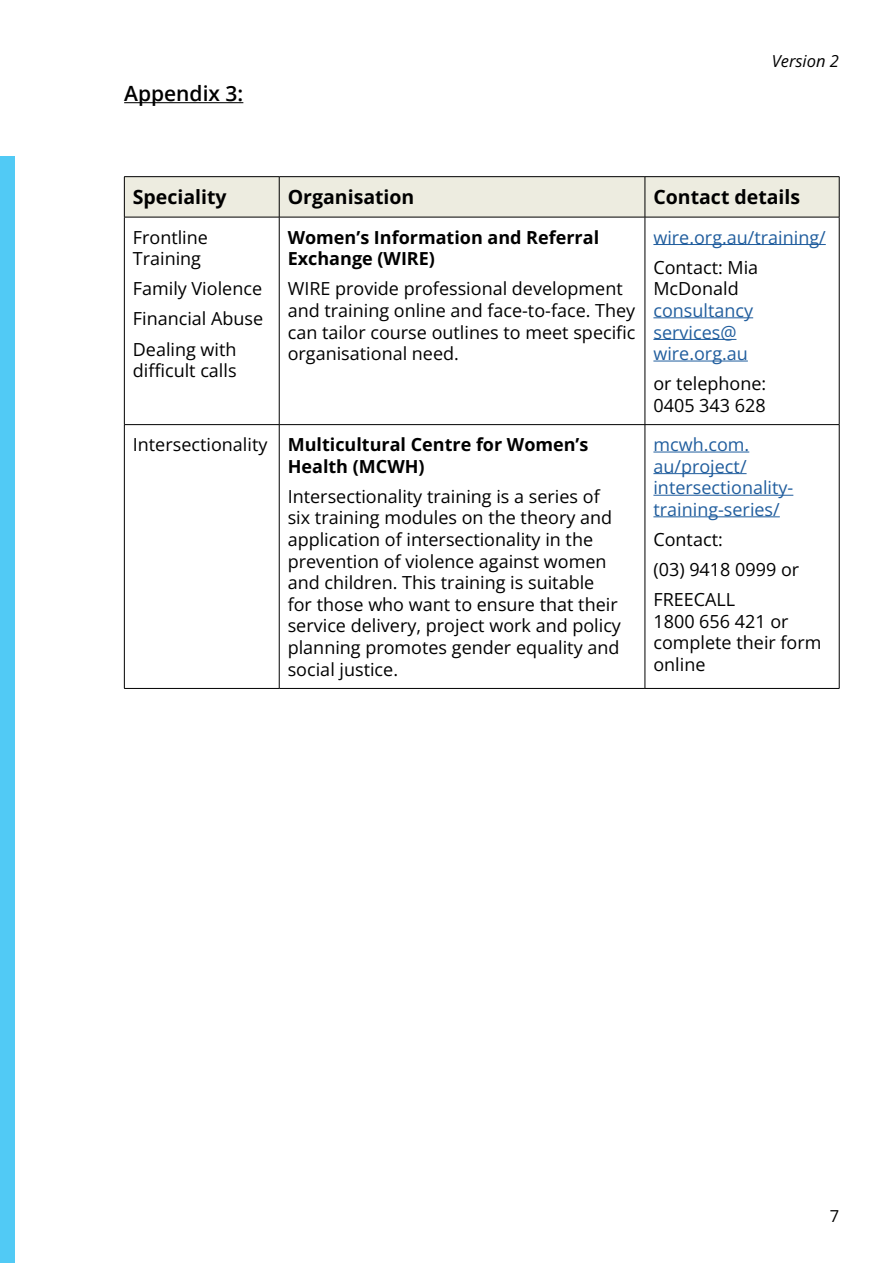
<style>
.page{position:relative;width:893px;height:1263px;background:#fff}
.page>*{position:absolute;margin:0;border:0;box-sizing:border-box;transform-origin:0 0}
.t1{font:600 21px "Open Sans";color:#000}
.t2{font:700 19.5px "Open Sans";color:#000}
.t3{font:18px/21.6px "Open Sans";color:#000}
.t4{font:18px/21.6px "Open Sans";color:#215e9e}
.t5{font:700 18px/21.6px "Open Sans";color:#000}
.t6{font:italic 16.5px "Open Sans";color:#000}
.t7{font:16.5px "Open Sans";color:#000}
.s1{font-weight:400}
</style>
<div class="page">
<div style="left:0;top:156px;width:15px;height:1107px;background:#51caf5"></div>
<hr style="left:124px;top:102px;width:119px;height:1px;background:#000">
<div style="left:125px;top:177px;width:714px;height:40px;background:#edece0"></div>
<hr style="left:279px;top:177px;width:1px;height:40px;background:#000">
<hr style="left:645px;top:177px;width:1px;height:40px;background:#000">
<hr style="left:279px;top:217px;width:1px;height:207px;background:#000">
<hr style="left:645px;top:217px;width:1px;height:207px;background:#000">
<hr style="left:124px;top:424px;width:155px;height:1px;background:#000">
<hr style="left:279px;top:424px;width:366px;height:1px;background:#000">
<hr style="left:279px;top:425px;width:1px;height:263px;background:#000">
<hr style="left:645px;top:424px;width:194px;height:1px;background:#000">
<hr style="left:645px;top:425px;width:1px;height:263px;background:#000">
<hr style="left:124px;top:688px;width:155px;height:1px;background:#000">
<hr style="left:279px;top:688px;width:366px;height:1px;background:#000">
<hr style="left:645px;top:688px;width:194px;height:1px;background:#000">
<hr style="left:124px;top:217px;width:1px;height:207px;background:#000">
<hr style="left:839px;top:217px;width:1px;height:207px;background:#000">
<hr style="left:124px;top:425px;width:1px;height:263px;background:#000">
<hr style="left:839px;top:425px;width:1px;height:263px;background:#000">
<hr style="left:124px;top:176px;width:155px;height:1px;background:#000">
<hr style="left:124px;top:177px;width:1px;height:40px;background:#000">
<hr style="left:279px;top:176px;width:366px;height:1px;background:#000">
<hr style="left:645px;top:176px;width:194px;height:1px;background:#000">
<hr style="left:839px;top:177px;width:1px;height:40px;background:#000">
<hr style="left:124px;top:217px;width:155px;height:1px;background:#000">
<hr style="left:279px;top:217px;width:366px;height:1px;background:#000">
<hr style="left:645px;top:217px;width:194px;height:1px;background:#000">
<hr style="left:653px;top:244px;width:173px;height:1px;background:#215e9e">
<hr style="left:653px;top:318px;width:100px;height:1px;background:#215e9e">
<hr style="left:653px;top:339px;width:83px;height:1px;background:#215e9e">
<hr style="left:653px;top:361px;width:95px;height:1px;background:#215e9e">
<hr style="left:653px;top:452px;width:96px;height:1px;background:#215e9e">
<hr style="left:653px;top:473px;width:94px;height:1px;background:#215e9e">
<hr style="left:653px;top:495px;width:140px;height:1px;background:#215e9e">
<hr style="left:653px;top:517px;width:127px;height:1px;background:#215e9e">
<p class="t1" style="left:124px;top:79px;width:121px">Appendix 3:</p>
<p class="t6" style="left:772px;top:49px;width:69px">Version 2</p>
<p class="t2" style="left:133px;top:184px;width:95px">Speciality</p>
<p class="t2" style="left:288px;top:184px;width:128px">Organisation</p>
<p class="t2" style="left:653px;top:184px;width:148px">Contact details</p>
<p class="t3" style="left:133px;top:226px;width:77px">Frontline<br>Training</p>
<p class="t3" style="left:133px;top:273px;width:132px;line-height:30.2px;text-align:justify">Family Violence Financial Abuse Dealing with</p>
<p class="t3" style="left:133px;top:359px;width:105px">difficult calls</p>
<p class="t5" style="left:288px;top:226px;width:313px">Women’s Information and Referral<br>Exchange (WIRE)</p>
<p class="t3" style="left:288px;top:277px;width:349px">WIRE provide professional development and training online and face-to-face. They can tailor course outlines to meet specific organisational need.</p>
<p class="t4" style="left:653px;top:226px;width:174px">wire.org.au/training/</p>
<p class="t3" style="left:653px;top:256px;width:106px">Contact: Mia<br>McDonald</p>
<p class="t4" style="left:653px;top:299px;width:101px">consultancy services@ wire.org.au</p>
<p class="t3" style="left:653px;top:372px;width:114px">or telephone:<br>0405 343 628</p>
<p class="t5" style="left:133px;top:433px;width:457px;text-align:center"><span class="s1">Intersectionality</span> Multicultural Centre for Women’s<br>Health (MCWH)</p>
<p class="t3" style="left:288px;top:485px;width:335px">Intersectionality training is a series of six training modules on the theory and application of intersectionality in the prevention of violence against women and children. This training is suitable for those who want to ensure that their service delivery, project work and policy planning promotes gender equality and social justice.</p>
<p class="t4" style="left:653px;top:433px;width:141px">mcwh.com. au/project/ intersectionality&shy;training-series/</p>
<p class="t3" style="left:653px;top:524px;width:147px;line-height:30.2px">Contact:<br>(03) 9418 0999 or<br>FREECALL</p>
<p class="t3" style="left:653px;top:610px;width:170px">1800 656 421 or complete their form online</p>
<p class="t7" style="left:830px;top:1204px;width:11px">7</p>
</div>
